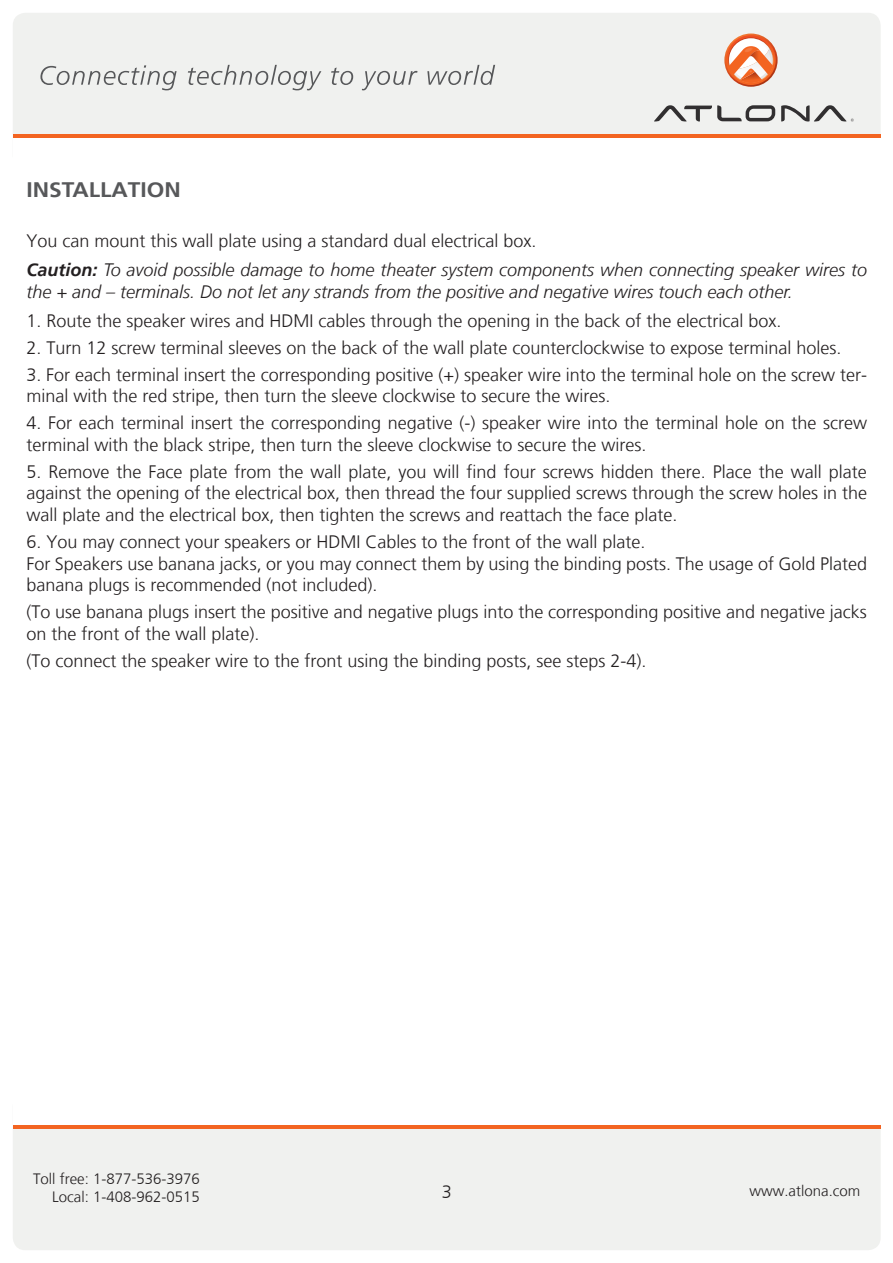
<style>
.page{position:relative;width:893px;height:1263px;background:#fff}
.page>*{position:absolute;margin:0;border:0;box-sizing:border-box;transform-origin:0 0}
.t1{font:700 21px "Frutiger LT";color:#57585a;scale:1.08 1}
.t2{font:300 18px/21.6px "Frutiger LT";color:#231f20}
.t3{font:italic 300 18px/21.6px "Frutiger LT";color:#231f20}
.t4{font:300 15px/18px "Frutiger LT";color:#231f20;text-align:right}
.s1{font-weight:700}
</style>
<div class="page">
<div style="left:13px;top:1094px;width:868px;height:156px;background:#f0f1ef;border-radius:13px"></div>
<div style="left:13px;top:1091px;width:868px;height:36px;background:#fff"></div>
<hr style="left:13px;top:1125px;width:868px;height:3px;background:#f36421">
<div style="left:13px;top:13px;width:868px;height:156px;background:#f0f1ef;border-radius:13px"></div>
<div style="left:13px;top:136px;width:868px;height:36px;background:#fff"></div>
<hr style="left:13px;top:134px;width:868px;height:4px;background:#f36421">
<svg style="left:654px;top:105px;width:121px;height:16px"></svg>
<svg style="left:781px;top:105px;width:73px;height:17px"></svg>
<svg style="left:724px;top:34px;width:54px;height:53px"></svg>
<svg style="left:726px;top:35px;width:50px;height:50px"></svg>
<svg style="left:728px;top:37px;width:46px;height:46px"></svg>
<svg style="left:40px;top:65px;width:137px;height:25px"></svg>
<svg style="left:188px;top:65px;width:133px;height:25px"></svg>
<svg style="left:331px;top:68px;width:22px;height:17px"></svg>
<svg style="left:362px;top:71px;width:55px;height:19px"></svg>
<svg style="left:427px;top:65px;width:68px;height:20px"></svg>
<p class="t1" style="left:26px;top:178px;width:145px">INSTALLATION</p>
<p class="t2" style="left:26px;top:231px;width:512px">You can mount this wall plate using a standard dual electrical box.</p>
<p class="t3" style="left:26px;top:259px;width:842px"><span class="s1">Caution:</span> To avoid possible damage to home theater system components when connecting speaker wires to the + and – terminals. Do not let any strands from the positive and negative wires touch each other.</p>
<p class="t2" style="left:26px;top:310px;width:757px">1. Route the speaker wires and HDMI cables through the opening in the back of the electrical box.</p>
<p class="t2" style="left:26px;top:337px;width:817px">2. Turn 12 screw terminal sleeves on the back of the wall plate counterclockwise to expose terminal holes.</p>
<p class="t2" style="left:26px;top:364px;width:842px">3. For each terminal insert the corresponding positive (+) speaker wire into the terminal hole on the screw ter&shy;minal with the red stripe, then turn the sleeve clockwise to secure the wires.</p>
<p class="t2" style="left:26px;top:412px;width:842px">4. For each terminal insert the corresponding negative (-) speaker wire into the terminal hole on the screw terminal with the black stripe, then turn the sleeve clockwise to secure the wires.</p>
<p class="t2" style="left:26px;top:461px;width:842px;text-align:justify">5. Remove the Face plate from the wall plate, you will find four screws hidden there. Place the wall plate against the opening of the electrical box, then thread the four supplied screws through the screw holes in the wall plate and the electrical box, then tighten the screws and reattach the face plate.</p>
<p class="t2" style="left:26px;top:531px;width:621px">6. You may connect your speakers or HDMI Cables to the front of the wall plate.</p>
<p class="t2" style="left:26px;top:553px;width:842px">For Speakers use banana jacks, or you may connect them by using the binding posts. The usage of Gold Plated banana plugs is recommended (not included).</p>
<p class="t2" style="left:26px;top:601px;width:842px">(To use banana plugs insert the positive and negative plugs into the corresponding positive and negative jacks on the front of the wall plate).</p>
<p class="t2" style="left:26px;top:650px;width:622px">(To connect the speaker wire to the front using the binding posts, see steps 2-4).</p>
<p class="t4" style="left:33px;top:1170px;width:168px">Toll free: 1-877-536-3976<br>Local: 1-408-962-0515</p>
<p class="t2" style="left:442px;top:1181px;width:12px">3</p>
<p class="t4" style="left:749px;top:1181px;width:112px">www.atlona.com</p>
</div>
